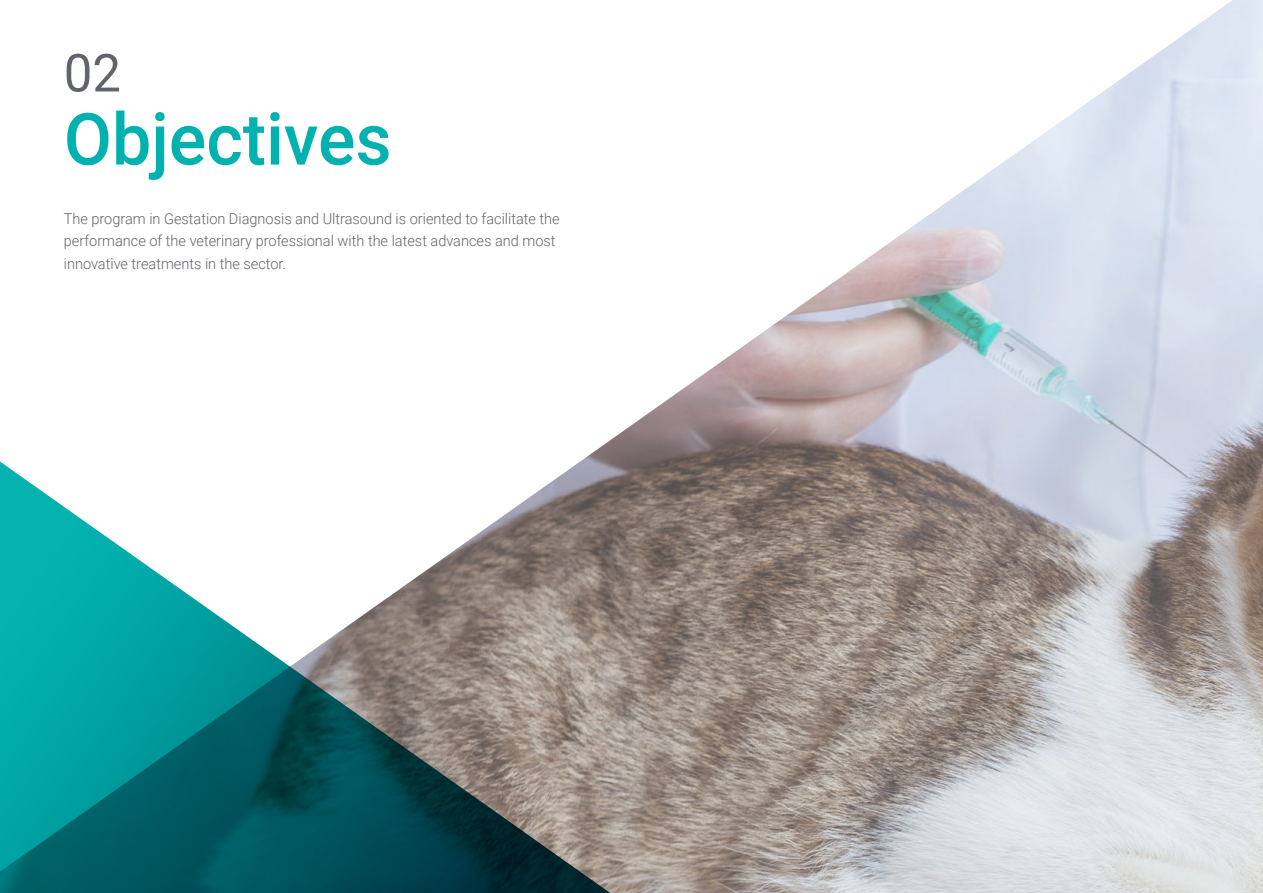
<style>
.page{position:relative;width:1263px;height:893px;background:#fff}
.page>*{position:absolute;margin:0;border:0;box-sizing:border-box;transform-origin:0 0}
.t1{font:500 72px "Roboto";color:#00b2af}
.t2{font:52.5px "Roboto";color:#61646a}
.t3{font:300 15px/22.5px "Roboto";color:#61646a}
</style>
<div class="page">
<img style="left:602px;top:0;width:661px;height:893px">
<svg style="left:0;top:446px;width:640px;height:447px"></svg>
<h2 class="t2" style="left:64px;top:36px;width:59px">02</h2>
<h1 class="t1" style="left:64px;top:89px;width:329px">Objectives</h1>
<p class="t3" style="left:64px;top:207px;width:497px">The program in Gestation Diagnosis and Ultrasound is oriented to facilitate the performance of the veterinary professional with the latest advances and most innovative treatments in the sector.</p>
</div>
